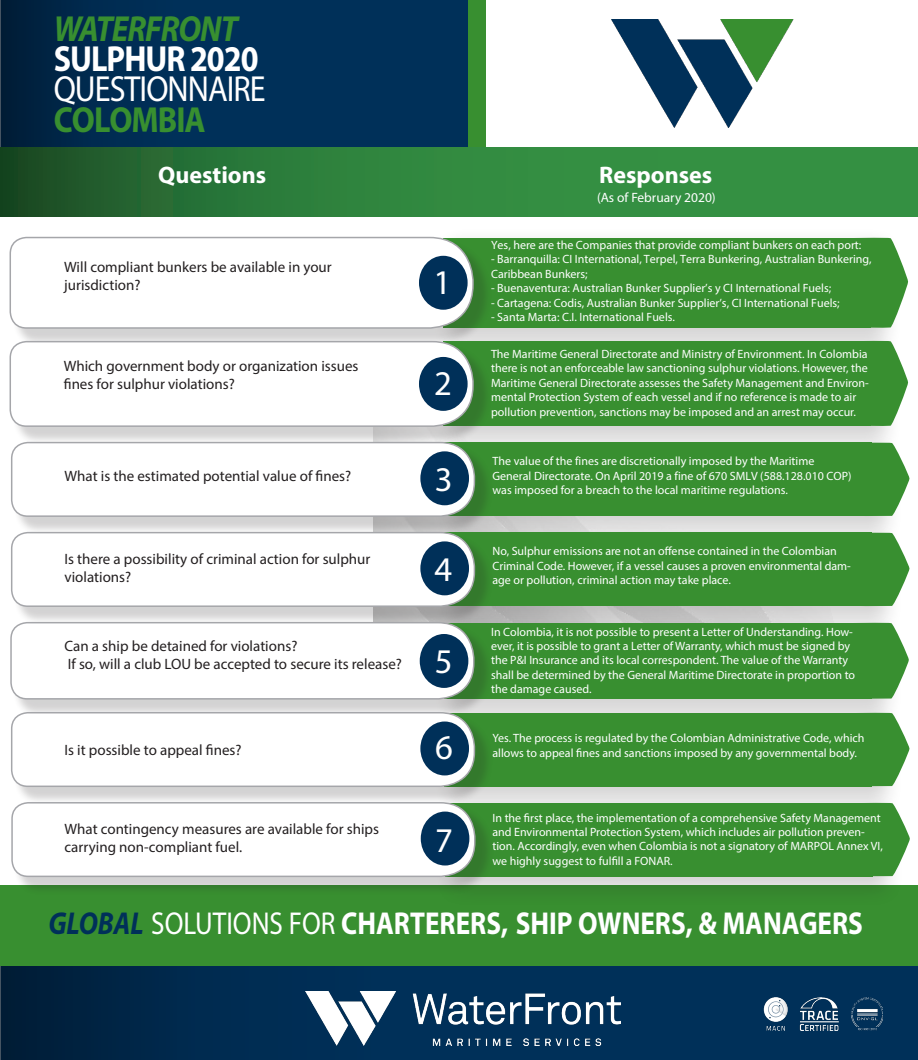
<style>
.page{position:relative;width:918px;height:1060px;background:#fff}
.page>*{position:absolute;margin:0;border:0;box-sizing:border-box;transform-origin:0 0}
.t1{font:36.45px/30.3px "Myriad Pro";letter-spacing:-.03em;color:#fff;scale:.88 1}
.t2{font:34.65px "Myriad Pro";color:#fff}
.t3{font:700 31.8px "Myriad Pro";color:#fff;scale:.86 1}
.t4{font:700 24px "Myriad Pro";color:#fff}
.t5{font:15px/18px "Myriad Pro";color:#231f20}
.t6{font:13.5px "Myriad Pro";color:#fff}
.t7{font:12px/14.4px "Myriad Pro";color:#fff}
.s1{font-weight:700;font-style:italic;color:#388f30}
.s2{font-weight:700}
.s3{font-weight:700;color:#388f30}
.s4{font-style:italic;color:#003059}
.s5{font-weight:400}
</style>
<div class="page">
<svg style="left:0;top:965px;width:918px;height:95px;background:#012d51"></svg>
<img style="left:306px;top:991px;width:314px;height:54px">
<div style="left:0;top:885px;width:918px;height:80px;background:#388f30"></div>
<img style="left:756px;top:995px;width:127px;height:35px">
<img style="left:611px;top:19px;width:183px;height:109px">
<div style="left:1px;top:0;width:468px;height:147px;background:#003059"></div>
<div style="left:0;top:0;width:427px;height:148px;background:linear-gradient(to right,#002546,#003461)"></div>
<div style="left:469px;top:0;width:17px;height:148px;background:#388f30"></div>
<svg style="left:0;top:147px;width:918px;height:69px;background:#2d7f3b"></svg>
<div style="left:432px;top:227px;width:471px;height:132px;background:#231f20;opacity:.2"></div>
<div style="left:443px;top:238px;width:427px;height:90px;background:#388f30"></div>
<div style="left:12px;top:239px;width:481px;height:108px;background:#231f20;opacity:.2"></div>
<svg style="left:9px;top:236px;width:466px;height:93px"></svg>
<svg style="left:841px;top:237px;width:67px;height:91px"></svg>
<div style="left:419px;top:256px;width:49px;height:54px;background:#003059;border-radius:50%"></div>
<div style="left:432px;top:331px;width:471px;height:127px;background:#231f20;opacity:.2"></div>
<div style="left:443px;top:342px;width:427px;height:84px;background:#388f30"></div>
<div style="left:12px;top:343px;width:481px;height:102px;background:#231f20;opacity:.2"></div>
<svg style="left:9px;top:340px;width:466px;height:88px"></svg>
<svg style="left:841px;top:340px;width:67px;height:86px"></svg>
<div style="left:419px;top:357px;width:49px;height:54px;background:#003059;border-radius:50%"></div>
<div style="left:434px;top:431px;width:470px;height:117px;background:#231f20;opacity:.2"></div>
<div style="left:445px;top:443px;width:427px;height:73px;background:#388f30"></div>
<div style="left:13px;top:444px;width:481px;height:91px;background:#231f20;opacity:.2"></div>
<svg style="left:11px;top:441px;width:465px;height:77px"></svg>
<svg style="left:842px;top:442px;width:67px;height:74px"></svg>
<div style="left:420px;top:451px;width:49px;height:54px;background:#003059;border-radius:50%"></div>
<div style="left:434px;top:521px;width:470px;height:117px;background:#231f20;opacity:.2"></div>
<div style="left:445px;top:533px;width:427px;height:73px;background:#388f30"></div>
<div style="left:13px;top:534px;width:481px;height:92px;background:#231f20;opacity:.2"></div>
<svg style="left:11px;top:531px;width:465px;height:77px"></svg>
<svg style="left:842px;top:532px;width:67px;height:74px"></svg>
<div style="left:420px;top:541px;width:49px;height:54px;background:#003059;border-radius:50%"></div>
<div style="left:433px;top:612px;width:470px;height:118px;background:#231f20;opacity:.2"></div>
<div style="left:444px;top:623px;width:427px;height:76px;background:#388f30"></div>
<div style="left:13px;top:624px;width:480px;height:94px;background:#231f20;opacity:.2"></div>
<svg style="left:10px;top:621px;width:465px;height:79px"></svg>
<svg style="left:842px;top:622px;width:67px;height:77px"></svg>
<div style="left:420px;top:634px;width:48px;height:54px;background:#003059;border-radius:50%"></div>
<div style="left:434px;top:702px;width:470px;height:116px;background:#231f20;opacity:.2"></div>
<div style="left:445px;top:713px;width:427px;height:73px;background:#388f30"></div>
<div style="left:13px;top:714px;width:481px;height:92px;background:#231f20;opacity:.2"></div>
<svg style="left:11px;top:711px;width:465px;height:77px"></svg>
<svg style="left:842px;top:712px;width:67px;height:74px"></svg>
<div style="left:420px;top:721px;width:49px;height:54px;background:#003059;border-radius:50%"></div>
<div style="left:434px;top:792px;width:470px;height:116px;background:#231f20;opacity:.2"></div>
<div style="left:445px;top:803px;width:427px;height:73px;background:#388f30"></div>
<div style="left:14px;top:804px;width:480px;height:92px;background:#231f20;opacity:.2"></div>
<svg style="left:11px;top:801px;width:465px;height:77px"></svg>
<svg style="left:843px;top:802px;width:67px;height:74px"></svg>
<div style="left:421px;top:811px;width:48px;height:54px;background:#003059;border-radius:50%"></div>
<p class="t1" style="left:54px;top:13px;width:242px"><span class="s1">WATERFRONT<br></span><span class="s2">SULPHUR 2020<br></span>QUESTIONNAIRE<br><span class="s3">COLOMBIA</span></p>
<p class="t4" style="left:158px;top:159px;width:110px">Questions</p>
<p class="t4" style="left:599px;top:159px;width:115px">Responses</p>
<p class="t5" style="left:64px;top:258px;width:269px">Will compliant bunkers be available in your</p>
<p class="t5" style="left:64px;top:276px;width:78px">jurisdiction?</p>
<p class="t2" style="left:433px;top:261px;width:19px">1</p>
<p class="t6" style="left:597px;top:189px;width:120px">(As of February 2020)</p>
<p class="t7" style="left:491px;top:238px;width:372px">Yes, here are the Companies that provide compliant bunkers on each port:</p>
<p class="t7" style="left:491px;top:252px;width:382px">- Barranquilla: CI International, Terpel, Terra Bunkering, Australian Bunkering,<br>Caribbean Bunkers;</p>
<p class="t7" style="left:491px;top:281px;width:342px">- Buenaventura: Australian Bunker Supplier’s y CI International Fuels;</p>
<p class="t7" style="left:491px;top:295px;width:350px">- Cartagena: Codis, Australian Bunker Supplier’s, CI International Fuels;</p>
<p class="t7" style="left:491px;top:310px;width:185px">- Santa Marta: C.I. International Fuels.</p>
<p class="t5" style="left:64px;top:356px;width:296px">Which government body or organization issues fines for sulphur violations?</p>
<p class="t7" style="left:491px;top:346px;width:379px">The Maritime General Directorate and Ministry of Environment. In Colombia there is not an enforceable law sanctioning sulphur violations. However, the Maritime General Directorate assesses the Safety Management and Environ&shy;mental Protection System of each vessel and if no reference is made to air pollution prevention, sanctions may be imposed and an arrest may occur.</p>
<p class="t2" style="left:434px;top:362px;width:19px">2</p>
<p class="t5" style="left:65px;top:466px;width:288px">What is the estimated potential value of fines?</p>
<p class="t2" style="left:435px;top:458px;width:19px">3</p>
<p class="t7" style="left:493px;top:454px;width:361px">The value of the fines are discretionally imposed by the Maritime<br>General Directorate. On April 2019 a fine of 670 SMLV (588.128.010 COP)</p>
<p class="t7" style="left:493px;top:482px;width:297px">was imposed for a breach to the local maritime regulations.</p>
<p class="t5" style="left:65px;top:550px;width:307px">Is there a possibility of criminal action for sulphur violations?</p>
<p class="t7" style="left:493px;top:544px;width:360px">No, Sulphur emissions are not an offense contained in the Colombian<br>Criminal Code. However, if a vessel causes a proven environmental dam-</p>
<p class="t2" style="left:435px;top:548px;width:19px">4</p>
<p class="t7" style="left:493px;top:572px;width:240px">age or pollution, criminal action may take place.</p>
<p class="t5" style="left:65px;top:637px;width:234px">Can a ship be detained for violations?</p>
<p class="t5" style="left:68px;top:655px;width:336px">If so, will a club LOU be accepted to secure its release?</p>
<p class="t5" style="left:65px;top:740px;width:179px">Is it possible to appeal fines?</p>
<p class="t2" style="left:435px;top:640px;width:19px">5</p>
<p class="t7" style="left:491px;top:624px;width:366px">In Colombia, it is not possible to present a Letter of Understanding. How&shy;ever, it is possible to grant a Letter of Warranty, which must be signed by the P&amp;I Insurance and its local correspondent. The value of the Warranty shall be determined by the General Maritime Directorate in proportion to the damage caused.</p>
<p class="t7" style="left:493px;top:731px;width:374px">Yes. The process is regulated by the Colombian Administrative Code, which</p>
<p class="t2" style="left:435px;top:726px;width:19px">6</p>
<p class="t7" style="left:493px;top:745px;width:366px">allows to appeal fines and sanctions imposed by any governmental body.</p>
<p class="t5" style="left:65px;top:820px;width:316px">What contingency measures are available for ships carrying non-compliant fuel.</p>
<p class="t7" style="left:493px;top:810px;width:392px">In the first place, the implementation of a comprehensive Safety Management and Environmental Protection System, which includes air pollution preven&shy;tion. Accordingly, even when Colombia is not a signatory of MARPOL Annex VI, we highly suggest to fulfill a FONAR.</p>
<p class="t2" style="left:435px;top:819px;width:19px">7</p>
<p class="t3" style="left:48px;top:902px;width:949px"><span class="s4">GLOBAL</span> <span class="s5">SOLUTIONS FOR</span> CHARTERERS, SHIP OWNERS, &amp; MANAGERS</p>
</div>
